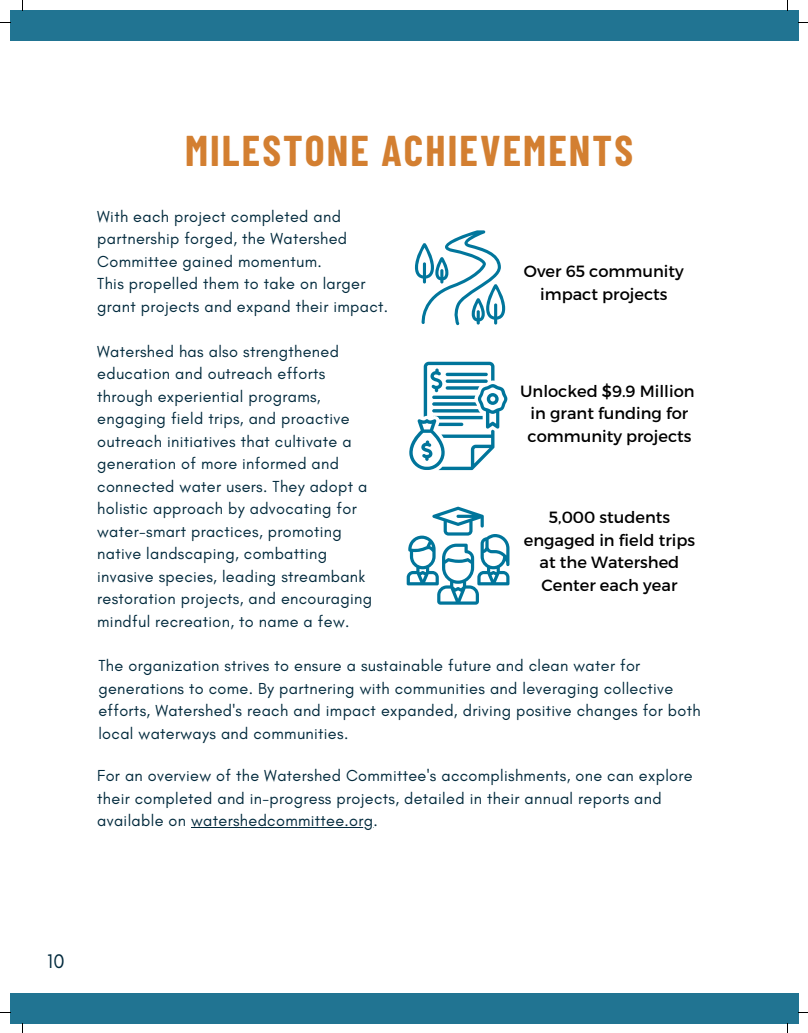
<style>
.page{position:relative;width:808px;height:1033px;background:#fff}
.page>*{position:absolute;margin:0;border:0;box-sizing:border-box;transform-origin:0 0}
.t1{font:700 42px "Barlow Condensed";letter-spacing:.05em;color:#d37f31}
.t2{font:20px "Glacial Indifference";color:#022a3d}
.t3{font:16.25px/22.5px "Glacial Indifference";letter-spacing:.02em;color:#022a3d}
.t4{font:16.25px/22.5px "Montserrat";color:#000;text-align:center}
</style>
<div class="page">
<svg style="left:415px;top:230px;width:90px;height:95px"></svg>
<div style="left:10px;top:10px;width:788px;height:31px;background:#217492"></div>
<div style="left:10px;top:993px;width:788px;height:30px;background:#217492"></div>
<svg style="left:406px;top:506px;width:103px;height:98px"></svg>
<svg style="left:409px;top:362px;width:98px;height:108px"></svg>
<hr style="left:191px;top:827px;width:182px;height:1px;background:#022a3d">
<p class="t1" style="left:185px;top:124px;width:449px">MILESTONE ACHIEVEMENTS</p>
<p class="t3" style="left:97px;top:205px;width:251px">With each project completed and partnership forged, the Watershed<br>Committee gained momentum.</p>
<p class="t3" style="left:97px;top:272px;width:270px">This propelled them to take on larger</p>
<p class="t3" style="left:97px;top:295px;width:292px">grant projects and expand their impact.</p>
<p class="t3" style="left:97px;top:340px;width:276px">Watershed has also strengthened education and outreach efforts through experiential programs, engaging field trips, and proactive outreach initiatives that cultivate a generation of more informed and connected water users. They adopt a holistic approach by advocating for water-smart practices, promoting native landscaping, combatting invasive species, leading streambank restoration projects, and encouraging mindful recreation, to name a few.</p>
<h1 class="t4" style="left:524px;top:259px;width:161px">Over 65 community impact projects</h1>
<p class="t4" style="left:520px;top:379px;width:176px">Unlocked $9.9 Million</p>
<p class="t4" style="left:527px;top:401px;width:165px;text-align:left">in grant funding for community projects</p>
<p class="t4" style="left:524px;top:505px;width:173px">5,000 students engaged in field trips at the Watershed<br>Center each year</p>
<p class="t3" style="left:98px;top:654px;width:603px">The organization strives to ensure a sustainable future and clean water for generations to come. By partnering with communities and leveraging collective efforts, Watershed's reach and impact expanded, driving positive changes for both local waterways and communities.</p>
<p class="t3" style="left:97px;top:764px;width:597px">For an overview of the Watershed Committee's accomplishments, one can explore their completed and in-progress projects, detailed in their annual reports and available on watershedcommittee.org.</p>
<p class="t2" style="left:47px;top:949px;width:19px">10</p>
</div>
